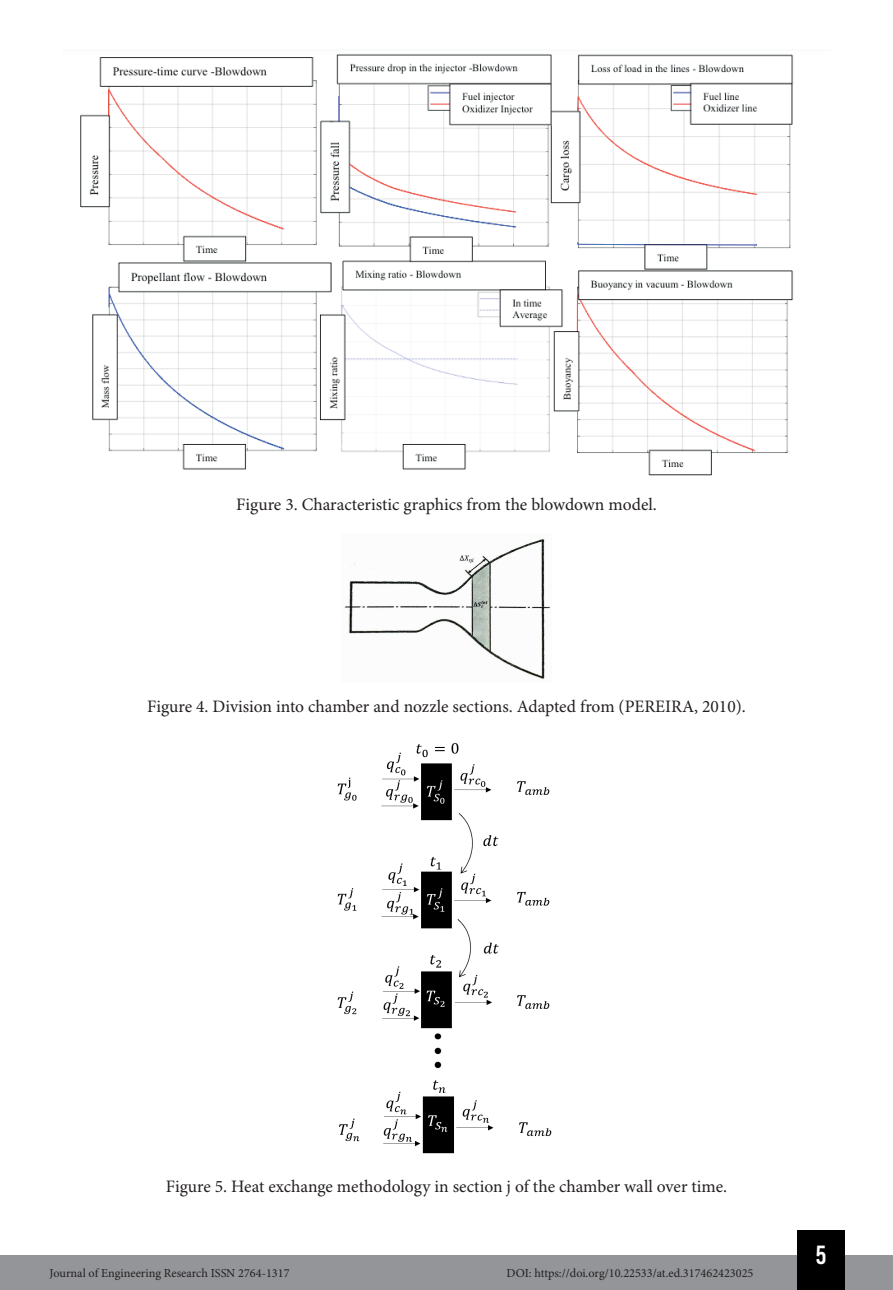
<style>
.page{position:relative;width:893px;height:1290px;background:#fff}
.page>*{position:absolute;margin:0;border:0;box-sizing:border-box;transform-origin:0 0}
.t1{font:26.25px "Bebas Kai";color:#fff}
.t2{font:17.5px "Minion Pro";color:#231f20}
.t3{font:12.25px "Minion Pro";color:#231f20}
</style>
<div class="page">
<div style="left:0;top:1255px;width:893px;height:35px;background:#939598"></div>
<div style="left:797px;top:1230px;width:48px;height:60px;background:#000"></div>
<img style="left:80px;top:54px;width:714px;height:422px">
<img style="left:344px;top:539px;width:207px;height:140px">
<img style="left:337px;top:743px;width:215px;height:411px">
<p class="t2" style="left:236px;top:494px;width:422px">Figure 3. Characteristic graphics from the blowdown model.</p>
<p class="t2" style="left:147px;top:695px;width:600px">Figure 4. Division into chamber and nozzle sections. Adapted from (PEREIRA, 2010).</p>
<p class="t2" style="left:166px;top:1176px;width:563px">Figure 5. Heat exchange methodology in section j of the chamber wall over time.</p>
<p class="t3" style="left:50px;top:1266px;width:241px">Journal of Engineering Research ISSN 2764-1317</p>
<p class="t3" style="left:506px;top:1266px;width:248px">DOI: https://doi.org/10.22533/at.ed.317462423025</p>
<h1 class="t1" style="left:816px;top:1241px;width:12px">5</h1>
</div>
